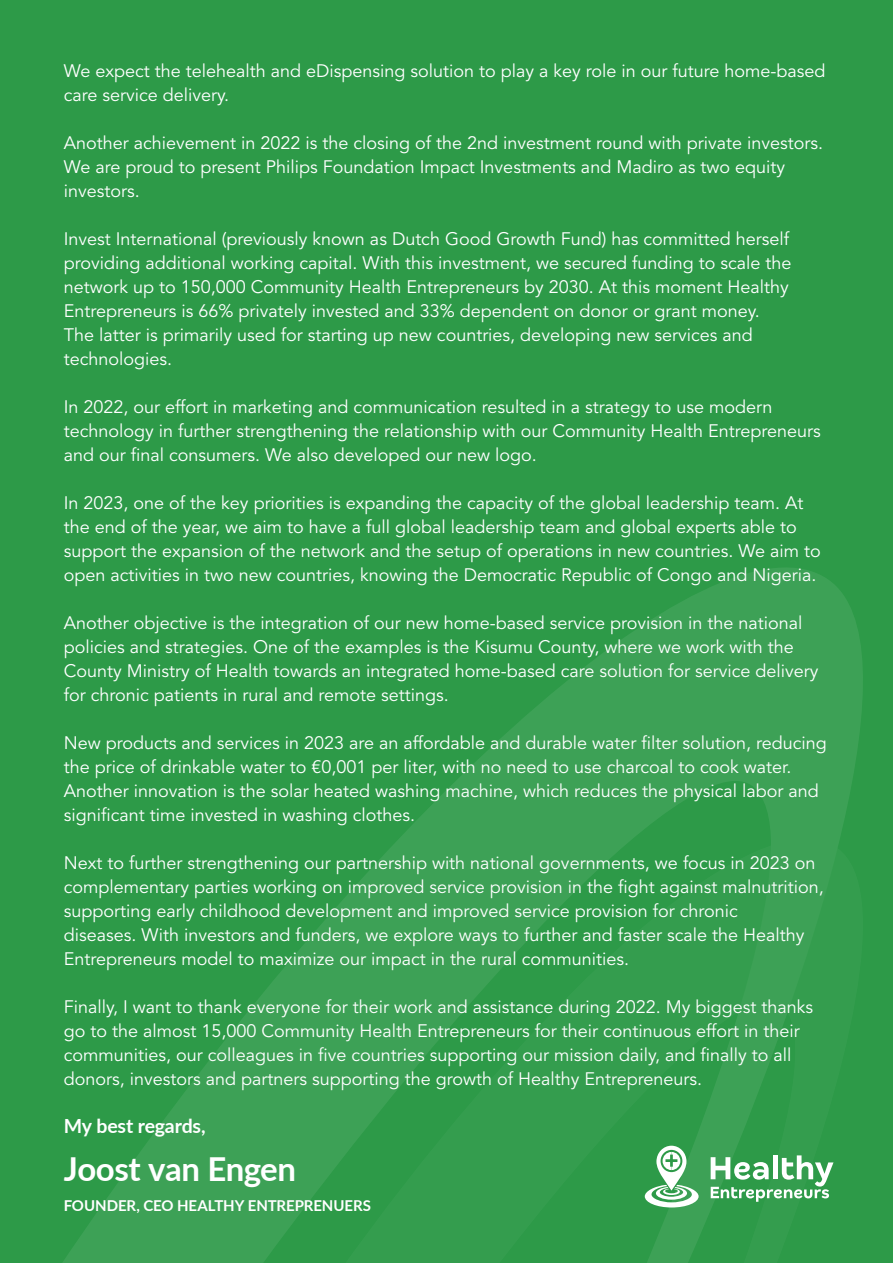
<style>
.page{position:relative;width:893px;height:1263px;background:#2d9a48}
.page>*{position:absolute;margin:0;border:0;box-sizing:border-box;transform-origin:0 0}
.t1{font:700 33px "Lato";letter-spacing:-.015em;color:#fff}
.t2{font:700 19.5px "Lato";letter-spacing:-.01em;color:#fff}
.t3{font:18px/24px "Avenir LT Std";color:#fff}
.t4{font:18px "Lato";color:#fff}
.t5{font:700 15px "Lato";letter-spacing:-.005em;color:#fff}
.s1{font-family:"Lato";font-weight:900;color:#f99d2a}
.s2{font-weight:900}
</style>
<div class="page">
<svg style="left:63px;top:568px;width:800px;height:695px"></svg>
<p class="t3" style="left:62px;top:59px;width:765px"><span class="s1">3</span>We expect the telehealth and eDispensing solution to play a key role in our future home-based</p>
<p class="t4" style="left:105px;top:60px;width:195px"><span class="s2">ANNUAL</span> REPORT 2022</p>
<p class="t3" style="left:64px;top:83px;width:167px">care service delivery.</p>
<p class="t3" style="left:64px;top:131px;width:761px">Another achievement in 2022 is the closing of the 2nd investment round with private investors.<br>We are proud to present Philips Foundation Impact Investments and Madiro as two equity investors.</p>
<p class="t3" style="left:64px;top:227px;width:729px">Invest International (previously known as Dutch Good Growth Fund) has committed herself providing additional working capital. With this investment, we secured funding to scale the network up to 150,000 Community Health Entrepreneurs by 2030. At this moment Healthy Entrepreneurs is 66% privately invested and 33% dependent on donor or grant money.<br>The latter is primarily used for starting up new countries, developing new services and technologies.</p>
<p class="t3" style="left:64px;top:395px;width:758px">In 2022, our effort in marketing and communication resulted in a strategy to use modern technology in further strengthening the relationship with our Community Health Entrepreneurs and our final consumers. We also developed our new logo.</p>
<p class="t3" style="left:64px;top:491px;width:758px">In 2023, one of the key priorities is expanding the capacity of the global leadership team. At the end of the year, we aim to have a full global leadership team and global experts able to support the expansion of the network and the setup of operations in new countries. We aim to open activities in two new countries, knowing the Democratic Republic of Congo and Nigeria.</p>
<p class="t3" style="left:64px;top:611px;width:756px">Another objective is the integration of our new home-based service provision in the national policies and strategies. One of the examples is the Kisumu County, where we work with the County Ministry of Health towards an integrated home-based care solution for service delivery for chronic patients in rural and remote settings.</p>
<p class="t3" style="left:64px;top:731px;width:764px">New products and services in 2023 are an affordable and durable water filter solution, reducing the price of drinkable water to €0,001 per liter, with no need to use charcoal to cook water.<br>Another innovation is the solar heated washing machine, which reduces the physical labor and significant time invested in washing clothes.</p>
<p class="t3" style="left:64px;top:851px;width:761px">Next to further strengthening our partnership with national governments, we focus in 2023 on complementary parties working on improved service provision in the fight against malnutrition, supporting early childhood development and improved service provision for chronic<br>diseases. With investors and funders, we explore ways to further and faster scale the Healthy Entrepreneurs model to maximize our impact in the rural communities.</p>
<p class="t3" style="left:64px;top:995px;width:751px">Finally, I want to thank everyone for their work and assistance during 2022. My biggest thanks go to the almost 15,000 Community Health Entrepreneurs for their continuous effort in their communities, our colleagues in five countries supporting our mission daily, and finally to all donors, investors and partners supporting the growth of Healthy Entrepreneurs.</p>
<p class="t2" style="left:64px;top:1111px;width:143px">My best regards,</p>
<h1 class="t1" style="left:64px;top:1144px;width:234px">Joost van Engen</h1>
<p class="t5" style="left:64px;top:1194px;width:309px">FOUNDER, CEO HEALTHY ENTREPRENUERS</p>
</div>
